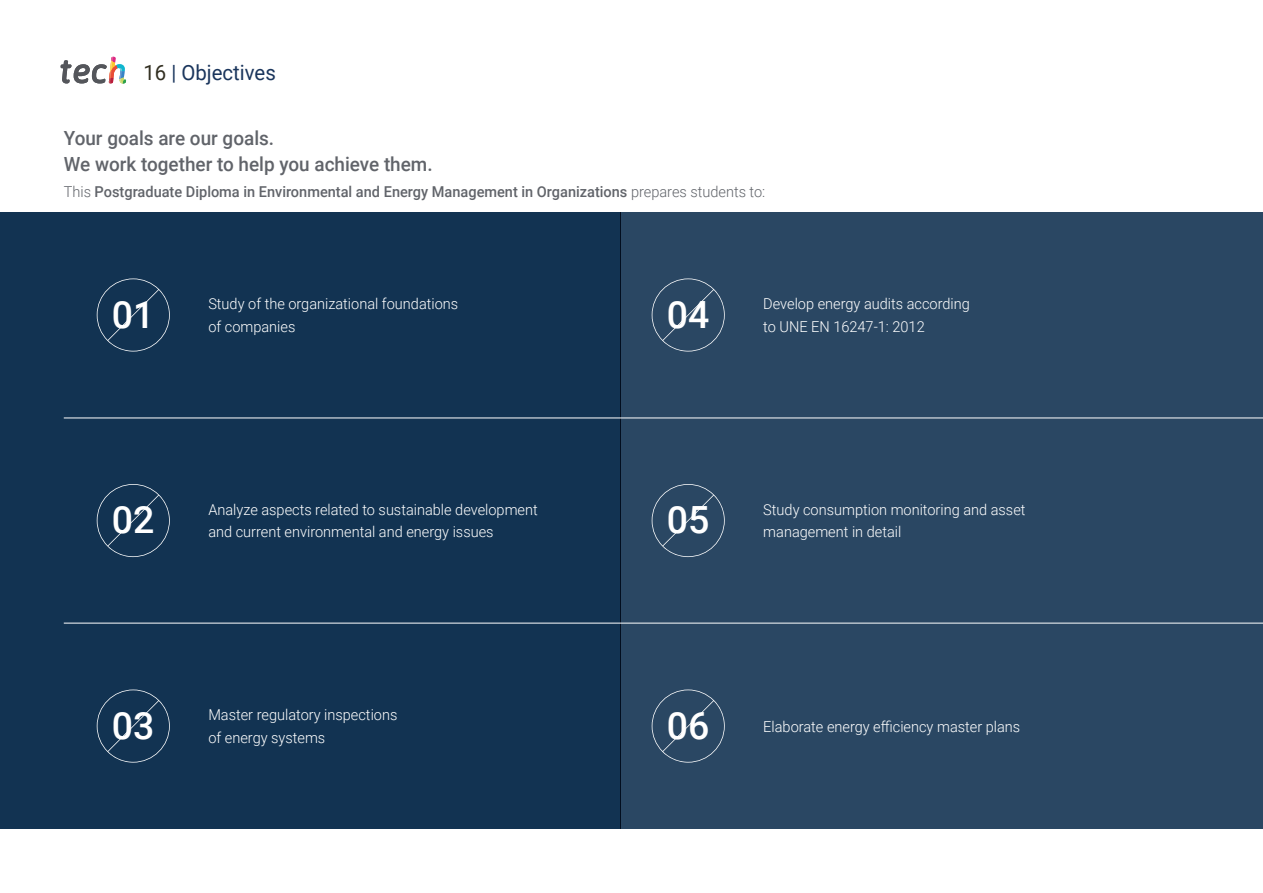
<style>
.page{position:relative;width:1263px;height:893px;background:#fff}
.page>*{position:absolute;margin:0;border:0;box-sizing:border-box;transform-origin:0 0}
.t1{font:500 37.5px "Roboto";color:#fff}
.t2{font:21px "Roboto";color:#1a355c}
.t3{font:500 19.5px/25.5px "Roboto";color:#61646a}
.t4{font:300 15px "Roboto";color:#fff}
.t5{font:500 15px "Roboto";color:#61646a}
.s1{color:#312e20}
.s2{font-weight:300}
</style>
<div class="page">
<div style="left:0;top:213px;width:621px;height:616px;background:#123352"></div>
<div style="left:621px;top:213px;width:642px;height:616px;background:#2a4763"></div>
<svg style="left:97px;top:278px;width:73px;height:73px"></svg>
<svg style="left:97px;top:484px;width:73px;height:73px"></svg>
<svg style="left:652px;top:484px;width:73px;height:73px"></svg>
<svg style="left:652px;top:689px;width:73px;height:74px"></svg>
<svg style="left:97px;top:689px;width:73px;height:74px"></svg>
<svg style="left:652px;top:278px;width:73px;height:73px"></svg>
<svg style="left:61px;top:57px;width:65px;height:27px"></svg>
<hr style="left:64px;top:418px;width:1199px;height:1px;background:#fff">
<hr style="left:64px;top:623px;width:1199px;height:1px;background:#fff">
<h2 class="t2" style="left:144px;top:57px;width:134px"><span class="s1">16</span> | Objectives</h2>
<h3 class="t3" style="left:64px;top:125px;width:370px">Your goals are our goals.<br>We work together to help you achieve them.</h3>
<p class="t5" style="left:64px;top:181px;width:703px"><span class="s2">This</span> Postgraduate Diploma in Environmental and Energy Management in Organizations <span class="s2">prepares students to:</span></p>
<h1 class="t1" style="left:112px;top:288px;width:44px">01</h1>
<p class="t4" style="left:208px;top:294px;width:251px">Study of the organizational foundations</p>
<p class="t4" style="left:208px;top:316px;width:89px">of companies</p>
<h1 class="t1" style="left:667px;top:288px;width:44px">04</h1>
<p class="t4" style="left:763px;top:294px;width:208px">Develop energy audits according</p>
<p class="t4" style="left:763px;top:316px;width:163px">to UNE EN 16247-1: 2012</p>
<h1 class="t1" style="left:112px;top:494px;width:44px">02</h1>
<p class="t4" style="left:208px;top:499px;width:331px">Analyze aspects related to sustainable development</p>
<p class="t4" style="left:208px;top:522px;width:287px">and current environmental and energy issues</p>
<h1 class="t1" style="left:667px;top:494px;width:44px">05</h1>
<p class="t4" style="left:763px;top:499px;width:264px">Study consumption monitoring and asset</p>
<p class="t4" style="left:763px;top:522px;width:140px">management in detail</p>
<h1 class="t1" style="left:112px;top:699px;width:44px">03</h1>
<p class="t4" style="left:208px;top:705px;width:191px">Master regulatory inspections</p>
<p class="t4" style="left:208px;top:727px;width:118px">of energy systems</p>
<h1 class="t1" style="left:667px;top:699px;width:44px">06</h1>
<p class="t4" style="left:763px;top:716px;width:258px">Elaborate energy efficiency master plans</p>
</div>
